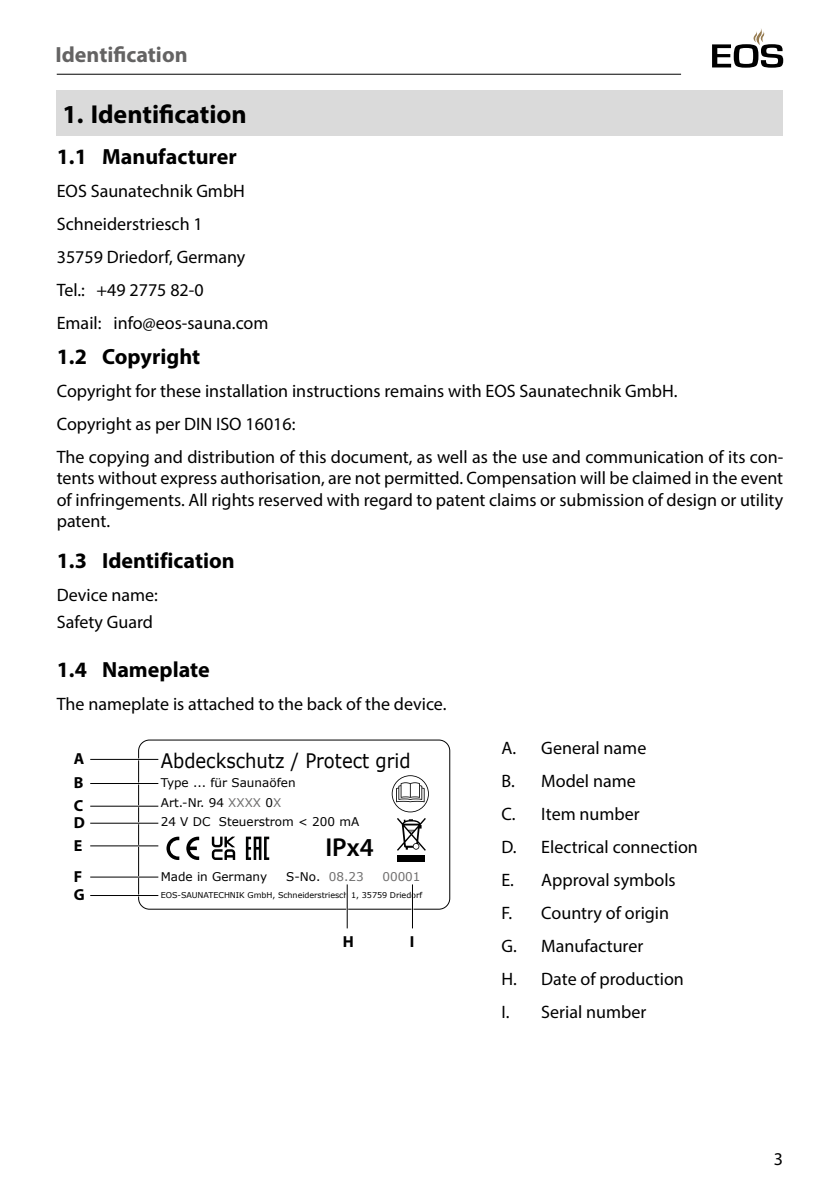
<style>
.page{position:relative;width:840px;height:1191px;background:#fff}
.page>*{position:absolute;margin:0;border:0;box-sizing:border-box;transform-origin:0 0}
.t1{font:700 26px "Myriad Pro";color:#000}
.t2{font:600 26px "Myriad Pro";color:#000}
.t3{font:700 22px "Myriad Pro";color:#000}
.t4{font:700 22px "Myriad Pro";color:#646363}
.t5{font:20px "Verdana";color:#000;scale:.9 1}
.t6{font:18px/33px "Myriad Pro";color:#000}
.t7{font:700 16px/23.4px "Myriad Pro";color:#000}
.t8{font:12px/19.8px "Verdana";color:#000}
.t9{font:12px "Verdana";color:#706f6f}
.t10{font:8px "Verdana";letter-spacing:-.005em;color:#000}
.s1{color:#706f6f}
</style>
<div class="page">
<svg style="left:712px;top:28px;width:70px;height:40px"></svg>
<hr style="left:57px;top:74px;width:623px;height:1px;background:#000">
<svg style="left:138px;top:739px;width:312px;height:170px"></svg>
<svg style="left:246px;top:836px;width:23px;height:24px"></svg>
<svg style="left:391px;top:775px;width:37px;height:37px"></svg>
<svg style="left:212px;top:836px;width:23px;height:24px"></svg>
<svg style="left:166px;top:836px;width:13px;height:24px"></svg>
<svg style="left:186px;top:836px;width:13px;height:24px"></svg>
<div style="left:397px;top:855px;width:27px;height:6px;background:#000"></div>
<svg style="left:396px;top:818px;width:29px;height:33px"></svg>
<hr style="left:90px;top:758px;width:68px;height:2px;background:#fff">
<hr style="left:90px;top:782px;width:68px;height:2px;background:#fff">
<hr style="left:90px;top:805px;width:68px;height:2px;background:#fff">
<hr style="left:90px;top:822px;width:68px;height:2px;background:#fff">
<hr style="left:90px;top:845px;width:68px;height:2px;background:#fff">
<hr style="left:90px;top:876px;width:68px;height:2px;background:#fff">
<hr style="left:90px;top:894px;width:68px;height:2px;background:#fff">
<hr style="left:90px;top:759px;width:68px;height:1px;background:#000">
<hr style="left:90px;top:783px;width:68px;height:1px;background:#000">
<hr style="left:90px;top:805px;width:68px;height:1px;background:#000">
<hr style="left:90px;top:822px;width:68px;height:1px;background:#000">
<hr style="left:90px;top:845px;width:68px;height:1px;background:#000">
<hr style="left:90px;top:876px;width:68px;height:1px;background:#000">
<hr style="left:90px;top:895px;width:68px;height:1px;background:#000">
<hr style="left:346px;top:884px;width:2px;height:44px;background:#fff">
<hr style="left:346px;top:884px;width:1px;height:44px;background:#000">
<hr style="left:411px;top:884px;width:2px;height:44px;background:#fff">
<hr style="left:412px;top:884px;width:1px;height:44px;background:#000">
<div style="left:57px;top:91px;width:725px;height:45px;background:#dadada"></div>
<p class="t4" style="left:56px;top:40px;width:133px">Identification</p>
<h1 class="t1" style="left:62px;top:97px;width:186px">1. Identification</h1>
<p class="t3" style="left:57px;top:142px;width:181px">1.1 Manufacturer</p>
<p class="t6" style="left:57px;top:174px;width:213px">EOS Saunatechnik GmbH<br>Schneiderstriesch 1<br>35759 Driedorf, Germany<br>Tel.: +49 2775 82-0<br>Email: info@eos-sauna.com</p>
<p class="t3" style="left:57px;top:342px;width:145px">1.2 Copyright</p>
<p class="t6" style="left:57px;top:374px;width:727px">Copyright for these installation instructions remains with EOS Saunatechnik GmbH.<br>Copyright as per DIN ISO 16016:<br>The copying and distribution of this document, as well as the use and communication of its con-</p>
<p class="t6" style="left:57px;top:467px;width:727px;line-height:21.6px;text-align:justify">tents without express authorisation, are not permitted. Compensation will be claimed in the event of infringements. All rights reserved with regard to patent claims or submission of design or utility patent.</p>
<p class="t3" style="left:57px;top:546px;width:179px">1.3 Identification</p>
<p class="t6" style="left:57px;top:581px;width:103px;line-height:27.2px">Device name:<br>Safety Guard</p>
<p class="t3" style="left:57px;top:655px;width:154px">1.4 Nameplate</p>
<p class="t6" style="left:57px;top:687px;width:391px">The nameplate is attached to the back of the device.</p>
<p class="t5" style="left:161px;top:747px;width:279px">Abdeckschutz / Protect grid</p>
<p class="t8" style="left:161px;top:772px;width:200px">Type ... für Saunaöfen<br>Art.-Nr. 94 <span class="s1">XXXX</span> 0<span class="s1">X<br></span>24 V DC Steuerstrom &lt; 200 mA</p>
<p class="t6" style="left:501px;top:731px;width:198px">A. General name<br>B. Model name<br>C. Item number<br>D. Electrical connection<br>E. Approval symbols<br>F. Country of origin<br>G. Manufacturer<br>H. Date of production<br>I. Serial number</p>
<p class="t7" style="left:74px;top:746px;width:12px;text-align:justify">A B C</p>
<p class="t7" style="left:74px;top:811px;width:13px;line-height:22.6px">D<br>E</p>
<p class="t7" style="left:74px;top:867px;width:12px;line-height:18.4px">F<br>G</p>
<h1 class="t2" style="left:325px;top:830px;width:50px">IPx4</h1>
<p class="t8" style="left:161px;top:866px;width:108px">Made in Germany</p>
<p class="t10" style="left:161px;top:889px;width:263px">EOS-SAUNATECHNIK GmbH, Schneiderstriesch 1, 35759 Driedorf</p>
<p class="t8" style="left:286px;top:866px;width:79px">S-No. <span class="s1">08.23</span></p>
<p class="t9" style="left:382px;top:868px;width:40px">00001</p>
<p class="t7" style="left:342px;top:929px;width:13px">H</p>
<p class="t7" style="left:409px;top:929px;width:6px">I</p>
<p class="t6" style="left:773px;top:1142px;width:11px">3</p>
</div>
